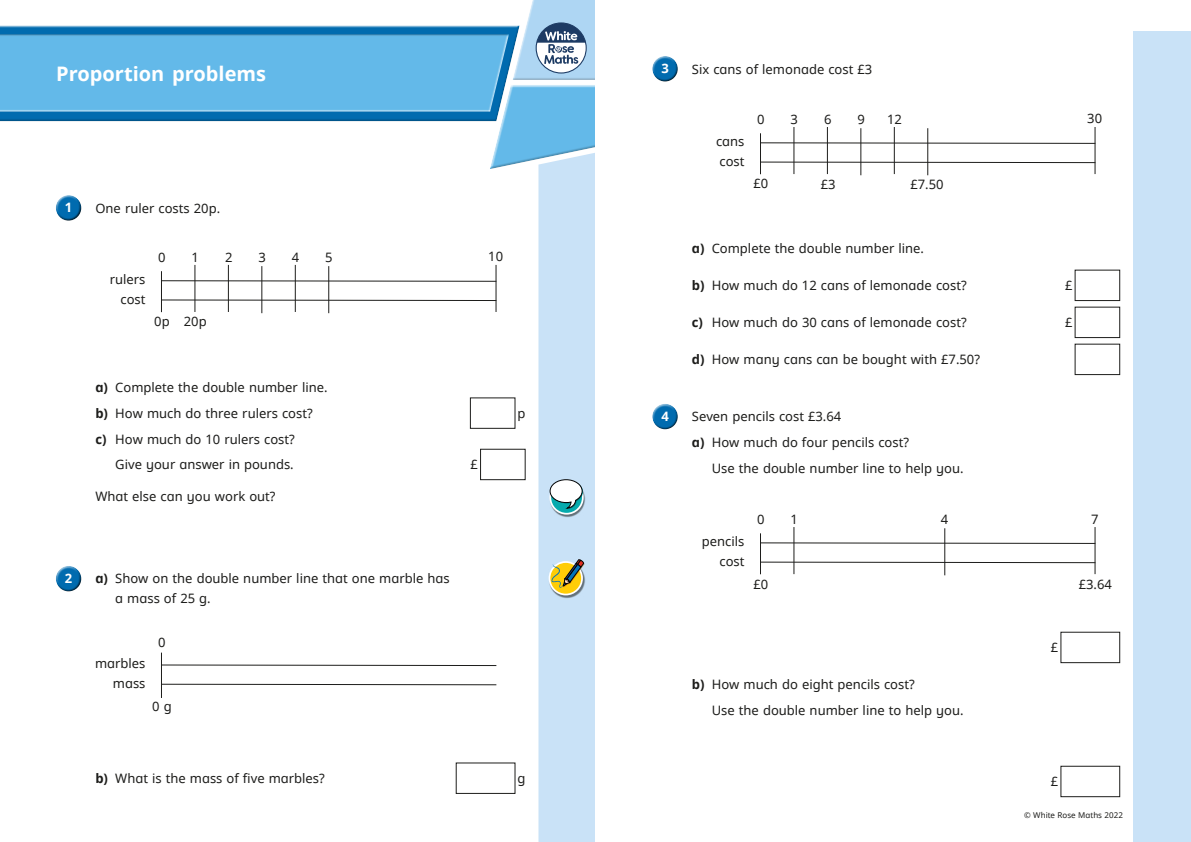
<style>
.page{position:relative;width:1191px;height:842px;background:#fff}
.page>*{position:absolute;margin:0;border:0;box-sizing:border-box;transform-origin:0 0}
.t1{font:20px "White Rose Noto bold";color:#fff}
.t2{font:13px/20.6px "White Rose Noto regular";color:#1d1d1b}
.t3{font:13px "White Rose Noto bold";color:#fff}
.t4{font:8px "White Rose Noto regular";color:#1d1d1b}
.s1{font-family:"White Rose Noto bold"}
</style>
<div class="page">
<div style="left:1133px;top:31px;width:58px;height:811px;background:#c9e2f7"></div>
<svg style="left:0;top:0;width:595px;height:169px"></svg>
<div style="left:538px;top:144px;width:57px;height:698px;background:#c9e2f7"></div>
<div style="left:56px;top:195px;width:26px;height:20px;background:#fff;opacity:.75"></div>
<div style="left:56px;top:199px;width:27px;height:23px;background:#1d1d1b;opacity:.75"></div>
<div style="left:470px;top:397px;width:45px;height:32px;border:1px solid #1d1d1b"></div>
<div style="left:480px;top:449px;width:45px;height:31px;border:1px solid #1d1d1b"></div>
<div style="left:56px;top:565px;width:26px;height:21px;background:#fff;opacity:.75"></div>
<div style="left:56px;top:570px;width:27px;height:22px;background:#1d1d1b;opacity:.75"></div>
<div style="left:456px;top:763px;width:59px;height:31px;border:1px solid #1d1d1b"></div>
<div style="left:652px;top:56px;width:26px;height:20px;background:#fff;opacity:.75"></div>
<div style="left:652px;top:60px;width:27px;height:23px;background:#1d1d1b;opacity:.75"></div>
<div style="left:1074px;top:270px;width:46px;height:31px;border:1px solid #1d1d1b"></div>
<div style="left:1074px;top:307px;width:46px;height:31px;border:1px solid #1d1d1b"></div>
<div style="left:1074px;top:344px;width:46px;height:31px;border:1px solid #1d1d1b"></div>
<div style="left:652px;top:403px;width:26px;height:21px;background:#fff;opacity:.75"></div>
<div style="left:652px;top:408px;width:27px;height:22px;background:#1d1d1b;opacity:.75"></div>
<div style="left:1060px;top:632px;width:60px;height:31px;border:1px solid #1d1d1b"></div>
<div style="left:1060px;top:766px;width:60px;height:31px;border:1px solid #1d1d1b"></div>
<img style="left:549px;top:481px;width:37px;height:37px">
<svg style="left:550px;top:481px;width:33px;height:33px"></svg>
<div style="left:549px;top:480px;width:34px;height:35px;border:2px solid #fff;border-radius:50%"></div>
<svg style="left:550px;top:479px;width:33px;height:30px"></svg>
<img style="left:548px;top:561px;width:37px;height:37px">
<svg style="left:548px;top:560px;width:36px;height:36px"></svg>
<svg style="left:162px;top:664px;width:335px;height:2px"></svg>
<svg style="left:162px;top:683px;width:335px;height:3px"></svg>
<hr style="left:161px;top:653px;width:1px;height:45px;background:#1d1d1b">
<svg style="left:162px;top:280px;width:335px;height:2px"></svg>
<svg style="left:162px;top:299px;width:335px;height:2px"></svg>
<hr style="left:161px;top:271px;width:1px;height:41px;background:#1d1d1b">
<hr style="left:261px;top:266px;width:1px;height:47px;background:#1d1d1b">
<hr style="left:295px;top:265px;width:1px;height:47px;background:#1d1d1b">
<hr style="left:194px;top:265px;width:1px;height:47px;background:#1d1d1b">
<hr style="left:228px;top:265px;width:1px;height:47px;background:#1d1d1b">
<hr style="left:495px;top:265px;width:1px;height:47px;background:#1d1d1b">
<hr style="left:328px;top:266px;width:1px;height:47px;background:#1d1d1b">
<svg style="left:761px;top:542px;width:335px;height:2px"></svg>
<svg style="left:761px;top:561px;width:335px;height:3px"></svg>
<hr style="left:760px;top:533px;width:1px;height:41px;background:#1d1d1b">
<hr style="left:793px;top:527px;width:1px;height:47px;background:#1d1d1b">
<hr style="left:1094px;top:527px;width:1px;height:47px;background:#1d1d1b">
<hr style="left:944px;top:528px;width:1px;height:47px;background:#1d1d1b">
<svg style="left:761px;top:142px;width:335px;height:2px"></svg>
<svg style="left:761px;top:161px;width:335px;height:2px"></svg>
<hr style="left:760px;top:133px;width:1px;height:41px;background:#1d1d1b">
<hr style="left:860px;top:128px;width:1px;height:47px;background:#1d1d1b">
<hr style="left:894px;top:127px;width:1px;height:47px;background:#1d1d1b">
<hr style="left:793px;top:127px;width:1px;height:47px;background:#1d1d1b">
<hr style="left:827px;top:127px;width:1px;height:47px;background:#1d1d1b">
<hr style="left:1094px;top:127px;width:1px;height:47px;background:#1d1d1b">
<hr style="left:927px;top:128px;width:1px;height:47px;background:#1d1d1b">
<h1 class="t1" style="left:56px;top:59px;width:211px">Proportion problems</h1>
<p class="t3" style="left:65px;top:198px;width:9px">1</p>
<p class="t2" style="left:95px;top:197px;width:126px">One ruler costs 20p.</p>
<p class="t2" style="left:110px;top:268px;width:37px;text-align:right">rulers cost</p>
<p class="t2" style="left:158px;top:247px;width:9px">0</p>
<p class="t2" style="left:325px;top:246px;width:9px">5</p>
<p class="t2" style="left:488px;top:246px;width:16px">10</p>
<p class="t2" style="left:192px;top:247px;width:9px">1</p>
<p class="t2" style="left:225px;top:246px;width:9px">2</p>
<p class="t2" style="left:258px;top:247px;width:9px">3</p>
<p class="t2" style="left:292px;top:246px;width:9px">4</p>
<p class="t2" style="left:154px;top:311px;width:17px">0p</p>
<p class="t2" style="left:184px;top:311px;width:24px">20p</p>
<p class="t2" style="left:95px;top:374px;width:234px;line-height:25.7px"><span class="s1">a)</span> Complete the double number line. <span class="s1">b)</span> How much do three rulers cost?</p>
<p class="t2" style="left:95px;top:426px;width:201px;line-height:25.7px;text-align:right"><span class="s1">c)</span> How much do 10 rulers cost?<br>Give your answer in pounds.</p>
<p class="t2" style="left:95px;top:485px;width:182px">What else can you work out?</p>
<p class="t2" style="left:470px;top:454px;width:9px">£</p>
<p class="t2" style="left:517px;top:403px;width:9px">p</p>
<p class="t3" style="left:65px;top:569px;width:9px">2</p>
<p class="t2" style="left:115px;top:568px;width:336px;line-height:20px;text-indent:-20px"><span class="s1">a)</span> Show on the double number line that one marble has a mass of 25 g.</p>
<p class="t2" style="left:95px;top:652px;width:52px;text-align:right">marbles mass</p>
<p class="t2" style="left:158px;top:631px;width:9px">0</p>
<p class="t2" style="left:152px;top:695px;width:21px">0 g</p>
<p class="t2" style="left:95px;top:768px;width:231px"><span class="s1">b)</span> What is the mass of five marbles?</p>
<p class="t2" style="left:517px;top:768px;width:9px">g</p>
<p class="t3" style="left:661px;top:59px;width:9px">3</p>
<p class="t2" style="left:692px;top:58px;width:182px">Six cans of lemonade cost £3</p>
<p class="t2" style="left:716px;top:130px;width:30px">cans cost</p>
<p class="t2" style="left:757px;top:109px;width:9px">0</p>
<p class="t2" style="left:1087px;top:108px;width:16px">30</p>
<p class="t2" style="left:790px;top:109px;width:9px">3</p>
<p class="t2" style="left:824px;top:108px;width:9px">6</p>
<p class="t2" style="left:857px;top:109px;width:9px">9</p>
<p class="t2" style="left:887px;top:108px;width:16px">12</p>
<p class="t2" style="left:753px;top:173px;width:16px">£0</p>
<p class="t2" style="left:820px;top:174px;width:16px">£3</p>
<p class="t2" style="left:910px;top:174px;width:35px">£7.50</p>
<p class="t2" style="left:692px;top:238px;width:234px"><span class="s1">a)</span> Complete the double number line.</p>
<p class="t2" style="left:692px;top:275px;width:276px"><span class="s1">b)</span> How much do 12 cans of lemonade cost?</p>
<p class="t2" style="left:1065px;top:275px;width:9px">£</p>
<p class="t2" style="left:692px;top:312px;width:276px"><span class="s1">c)</span> How much do 30 cans of lemonade cost?</p>
<p class="t2" style="left:1065px;top:312px;width:9px">£</p>
<p class="t2" style="left:692px;top:349px;width:289px"><span class="s1">d)</span> How many cans can be bought with £7.50?</p>
<p class="t3" style="left:661px;top:407px;width:9px">4</p>
<p class="t2" style="left:692px;top:406px;width:151px">Seven pencils cost £3.64</p>
<p class="t2" style="left:692px;top:431px;width:219px"><span class="s1">a)</span> How much do four pencils cost?</p>
<p class="t2" style="left:711px;top:457px;width:253px">Use the double number line to help you.</p>
<p class="t2" style="left:702px;top:530px;width:44px;text-align:right">pencils cost</p>
<p class="t2" style="left:757px;top:509px;width:9px">0</p>
<p class="t2" style="left:941px;top:509px;width:9px">4</p>
<p class="t2" style="left:1091px;top:508px;width:9px">7</p>
<p class="t2" style="left:790px;top:509px;width:9px">1</p>
<p class="t2" style="left:753px;top:573px;width:16px">£0</p>
<p class="t2" style="left:1078px;top:574px;width:35px">£3.64</p>
<p class="t2" style="left:1051px;top:637px;width:9px">£</p>
<p class="t2" style="left:711px;top:671px;width:253px;line-height:25.7px;text-indent:-20px"><span class="s1">b)</span> How much do eight pencils cost?<br>Use the double number line to help you.</p>
<p class="t2" style="left:1051px;top:771px;width:9px">£</p>
<p class="t4" style="left:1024px;top:809px;width:100px">© White Rose Maths 2022</p>
</div>
